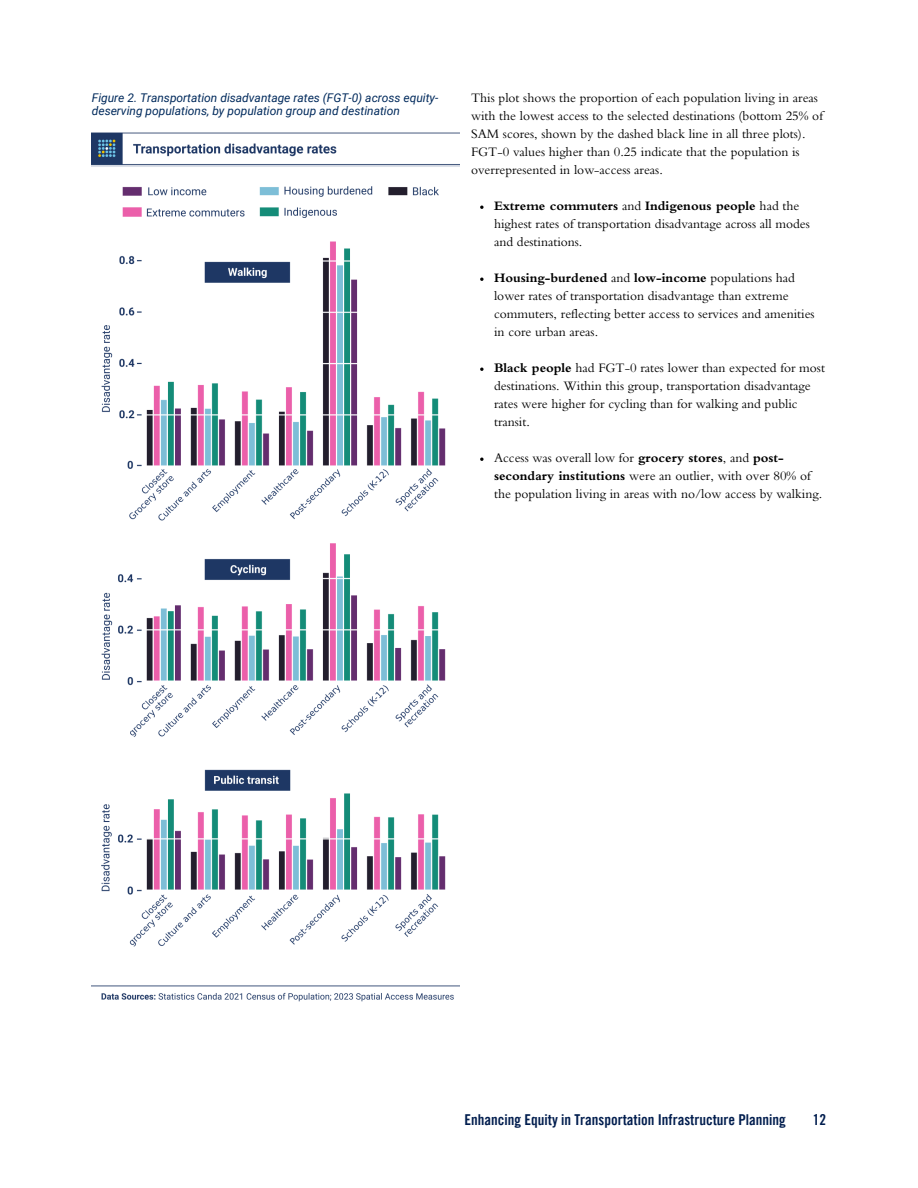
<style>
.page{position:relative;width:918px;height:1188px;background:#fff}
.page>*{position:absolute;margin:0;border:0;box-sizing:border-box;transform-origin:0 0}
.t1{font:15px "Trade Gothic LT Pro Bd Cn 20";color:#001d4e}
.t2{font:13.5px/18px "Bembo Std";color:#000}
.t3{font:italic 12px/13px "Roboto";color:#002a5c}
.s1{font-weight:700}
</style>
<div class="page">
<img style="left:92px;top:132px;width:368px;height:870px">
<svg style="left:480px;top:206px;width:4px;height:3px"></svg>
<svg style="left:480px;top:278px;width:4px;height:3px"></svg>
<svg style="left:480px;top:368px;width:4px;height:3px"></svg>
<svg style="left:480px;top:458px;width:4px;height:3px"></svg>
<h2 class="t3" style="left:92px;top:92px;width:348px">Figure 2. Transportation disadvantage rates (FGT-0) across equity&shy;deserving populations, by population group and destination</h2>
<p class="t2" style="left:471px;top:91px;width:353px">This plot shows the proportion of each population living in areas with the lowest access to the selected destinations (bottom 25% of SAM scores, shown by the dashed black line in all three plots).<br>FGT-0 values higher than 0.25 indicate that the population is overrepresented in low-access areas.</p>
<p class="t2" style="left:494px;top:199px;width:317px"><span class="s1">Extreme commuters</span> and <span class="s1">Indigenous people</span> had the highest rates of transportation disadvantage across all modes and destinations.</p>
<p class="t2" style="left:494px;top:271px;width:322px"><span class="s1">Housing-burdened</span> and <span class="s1">low-income</span> populations had lower rates of transportation disadvantage than extreme commuters, reflecting better access to services and amenities in core urban areas.</p>
<p class="t2" style="left:494px;top:361px;width:332px"><span class="s1">Black people</span> had FGT-0 rates lower than expected for most destinations. Within this group, transportation disadvantage rates were higher for cycling than for walking and public transit.</p>
<h1 class="t2" style="left:494px;top:451px;width:330px">Access was overall low for <span class="s1">grocery stores</span>, and <span class="s1">post&shy;secondary institutions</span> were an outlier, with over 80% of the population living in areas with no/low access by walking.</h1>
<p class="t1" style="left:465px;top:1114px;width:323px">Enhancing Equity in Transportation Infrastructure Planning</p>
<p class="t1" style="left:813px;top:1114px;width:15px">12</p>
</div>
